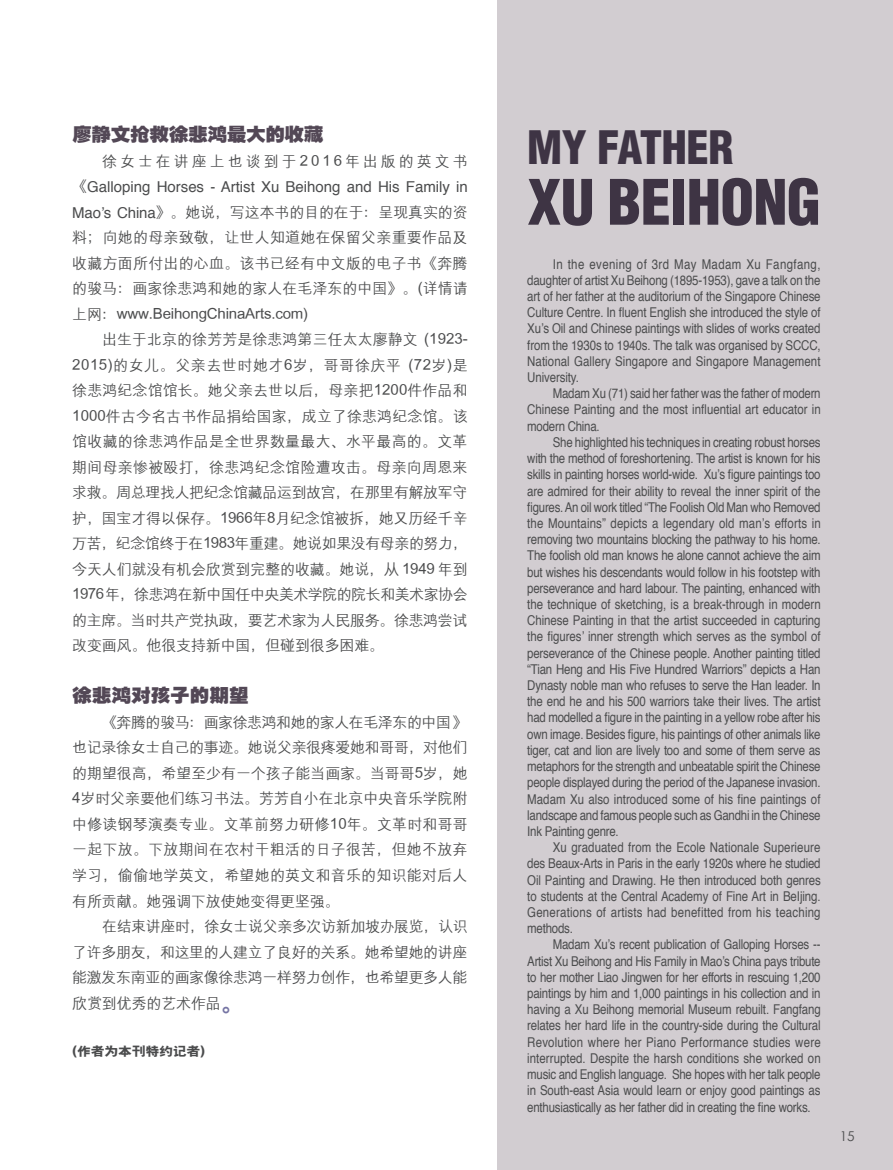
<style>
.page{position:relative;width:893px;height:1170px;background:#fff}
.page>*{position:absolute;margin:0;border:0;box-sizing:border-box;transform-origin:0 0}
.t1{font:900 condensed 61.05px "Helvetica";letter-spacing:-.01em;color:#3e3444}
.t2{font:900 condensed 45px "Helvetica";letter-spacing:-.01em;color:#3e3444}
.SmlTitle{font:18px "Heiti EG Ultra GB";letter-spacing:-.025em;color:#534856;scale:1.1 1}
.Text{font:500 15px/25.5px "M Hei GB";letter-spacing:-.01em;color:#4b4c4d;text-align:justify}
.English_Text{font:13.5px/16.2px "Helvetica";letter-spacing:-.01em;color:#4b4c4d;text-align:justify;scale:.85 1}
.t3{font:13.5px "Century Gothic";color:#4b4c4d}
.作者简介{font:800 12.75px "M Hei GB";letter-spacing:-.025em;color:#4b4c4d;scale:1.1 1}
.s1{font-family:"Helvetica";font-weight:400}
.s2{font-weight:800;font-size:22.5px;color:#7675a4}
</style>
<div class="page">
<div style="left:497px;top:0;width:396px;height:1169px;background:#d2cdd1"></div>
<p class="SmlTitle" style="left:72px;top:125px;width:230px">廖静文抢救徐悲鸿最大的收藏</p>
<p class="Text" style="left:72px;top:148px;width:397px;text-indent:30px">徐女士在讲座上也谈到于2016年出版的英文书《<span class="s1">Galloping Horses - Artist Xu Beihong and His Family in Mao’s China</span>》。她说，写这本书的目的在于：呈现真实的资料；向她的母亲致敬，让世人知道她在保留父亲重要作品及收藏方面所付出的心血。该书已经有中文版的电子书《奔腾的骏马：画家徐悲鸿和她的家人在毛泽东的中国》。(详情请上网：www.BeihongChinaArts.com)</p>
<p class="Text" style="left:72px;top:327px;width:397px;text-indent:30px">出生于北京的徐芳芳是徐悲鸿第三任太太廖静文 (1923- 2015)的女儿。父亲去世时她才6岁，哥哥徐庆平 (72岁)是徐悲鸿纪念馆馆长。她父亲去世以后，母亲把1200件作品和1000件古今名古书作品捐给国家，成立了徐悲鸿纪念馆。该馆收藏的徐悲鸿作品是全世界数量最大、水平最高的。文革期间母亲惨被殴打，徐悲鸿纪念馆险遭攻击。母亲向周恩来求救。周总理找人把纪念馆藏品运到故宫，在那里有解放军守护，国宝才得以保存。1966年8月纪念馆被拆，她又历经千辛万苦，纪念馆终于在1983年重建。她说如果没有母亲的努力，今天人们就没有机会欣赏到完整的收藏。她说，从 1949 年到1976 年，徐悲鸿在新中国任中央美术学院的院长和美术家协会的主席。当时共产党执政，要艺术家为人民服务。徐悲鸿尝试改变画风。他很支持新中国，但碰到很多困难。</p>
<p class="SmlTitle" style="left:72px;top:686px;width:162px">徐悲鸿对孩子的期望</p>
<p class="Text" style="left:72px;top:709px;width:397px;text-indent:30px">《奔腾的骏马：画家徐悲鸿和她的家人在毛泽东的中国 》也记录徐女士自己的事迹。她说父亲很疼爱她和哥哥，对他们的期望很高，希望至少有一个孩子能当画家。当哥哥5岁，她4岁时父亲要他们练习书法。芳芳自小在北京中央音乐学院附中修读钢琴演奏专业。文革前努力研修10年。文革时和哥哥一起下放。下放期间在农村干粗活的日子很苦，但她不放弃学习，偷偷地学英文，希望她的英文和音乐的知识能对后人有所贡献。她强调下放使她变得更坚强。</p>
<p class="Text" style="left:72px;top:913px;width:397px;text-indent:30px">在结束讲座时，徐女士说父亲多次访新加坡办展览，认识了许多朋友，和这里的人建立了良好的关系。她希望她的讲座能激发东南亚的画家像徐悲鸿一样努力创作，也希望更多人能欣赏到优秀的艺术作品<span class="s2">。</span></p>
<p class="作者简介" style="left:72px;top:1045px;width:122px">(作者为本刊特约记者)</p>
<p class="t2" style="left:527px;top:119px;width:208px">MY FATHER</p>
<p class="t1" style="left:527px;top:164px;width:295px">XU BEIHONG</p>
<p class="English_Text" style="left:527px;top:256px;width:347px;text-indent:26px">In the evening of 3rd May Madam Xu Fangfang, daughter of artist Xu Beihong (1895-1953), gave a talk on the art of her father at the auditorium of the Singapore Chinese Culture Centre. In fluent English she introduced the style of Xu’s Oil and Chinese paintings with slides of works created from the 1930s to 1940s. The talk was organised by SCCC, National Gallery Singapore and Singapore Management University.</p>
<p class="English_Text" style="left:527px;top:386px;width:347px;text-indent:26px">Madam Xu (71) said her father was the father of modern Chinese Painting and the most influential art educator in modern China.</p>
<p class="English_Text" style="left:527px;top:434px;width:347px;text-indent:26px">She highlighted his techniques in creating robust horses with the method of foreshortening. The artist is known for his skills in painting horses world-wide. Xu’s figure paintings too are admired for their ability to reveal the inner spirit of the figures. An oil work titled “The Foolish Old Man who Removed the Mountains” depicts a legendary old man’s efforts in removing two mountains blocking the pathway to his home.<br>The foolish old man knows he alone cannot achieve the aim but wishes his descendants would follow in his footstep with perseverance and hard labour. The painting, enhanced with the technique of sketching, is a break-through in modern Chinese Painting in that the artist succeeded in capturing the figures’ inner strength which serves as the symbol of perseverance of the Chinese people. Another painting titled “Tian Heng and His Five Hundred Warriors” depicts a Han Dynasty noble man who refuses to serve the Han leader. In the end he and his 500 warriors take their lives. The artist had modelled a figure in the painting in a yellow robe after his own image. Besides figure, his paintings of other animals like tiger, cat and lion are lively too and some of them serve as metaphors for the strength and unbeatable spirit the Chinese people displayed during the period of the Japanese invasion.<br>Madam Xu also introduced some of his fine paintings of landscape and famous people such as Gandhi in the Chinese Ink Painting genre.</p>
<p class="English_Text" style="left:527px;top:839px;width:347px;text-indent:26px">Xu graduated from the Ecole Nationale Superieure des Beaux-Arts in Paris in the early 1920s where he studied Oil Painting and Drawing. He then introduced both genres to students at the Central Academy of Fine Art in BeIjing.<br>Generations of artists had benefitted from his teaching methods.</p>
<p class="English_Text" style="left:527px;top:936px;width:347px;text-indent:26px">Madam Xu’s recent publication of Galloping Horses -- Artist Xu Beihong and His Family in Mao’s China pays tribute to her mother Liao Jingwen for her efforts in rescuing 1,200 paintings by him and 1,000 paintings in his collection and in having a Xu Beihong memorial Museum rebuilt. Fangfang relates her hard life in the country-side during the Cultural Revolution where her Piano Performance studies were interrupted. Despite the harsh conditions she worked on music and English language. She hopes with her talk people in South-east Asia would learn or enjoy good paintings as enthusiastically as her father did in creating the fine works.</p>
<p class="t3" style="left:840px;top:1127px;width:16px">15</p>
</div>
